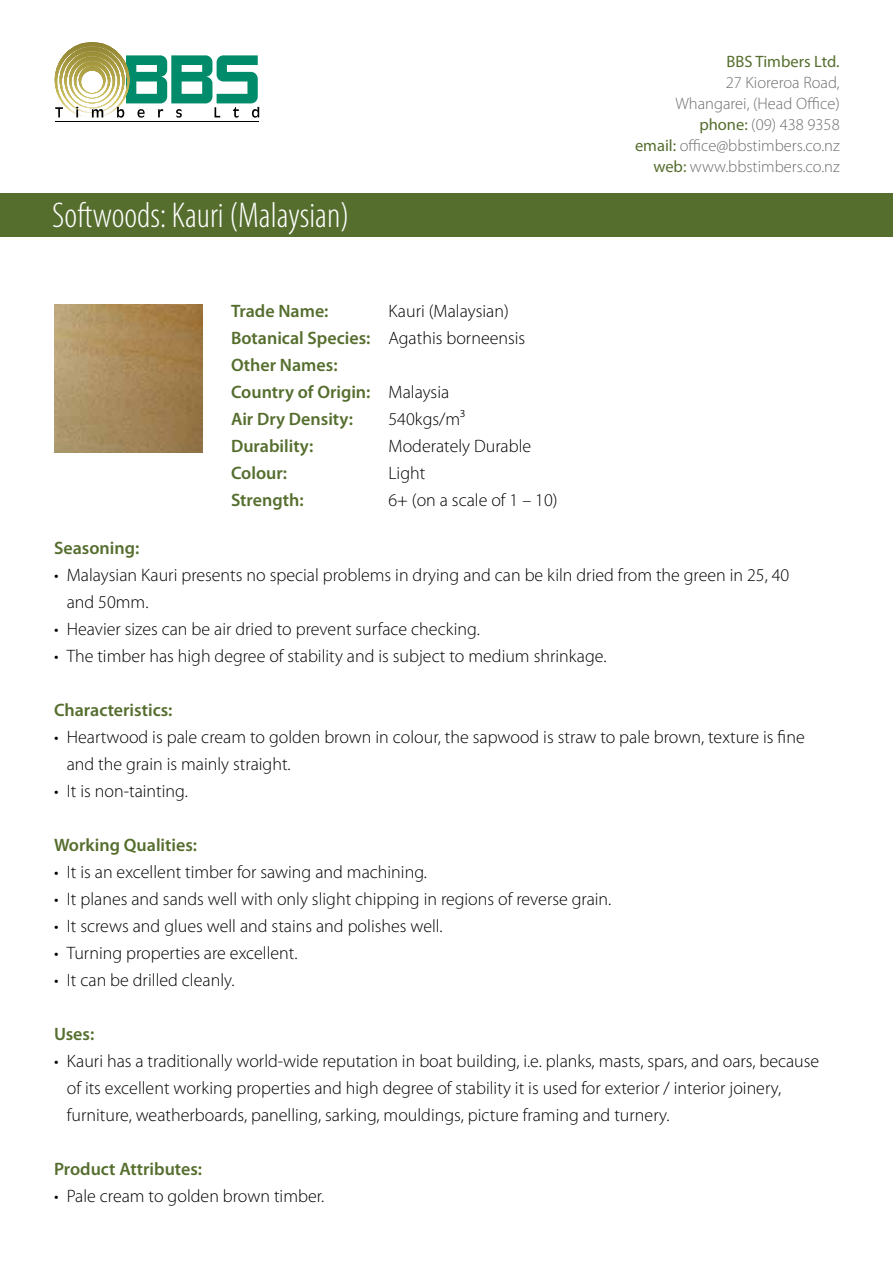
<style>
.page{position:relative;width:893px;height:1263px;background:#fff}
.page>*{position:absolute;margin:0;border:0;box-sizing:border-box;transform-origin:0 0}
.t1{font:300 condensed 36px "Myriad Pro";color:#fff}
.t2{font:300 18px/27px "Myriad Pro";color:#000}
.t3{font:600 18px/27px "Myriad Pro";color:#556e2e}
.t4{font:300 16.5px/21px "Myriad Pro";color:#6d6e71;text-align:right}
.t5{font:16.5px "Myriad Pro";color:#556e2e}
.s1{font-weight:300;color:#000}
.s2{font-weight:400;color:#556e2e}
</style>
<div class="page">
<hr style="left:55px;top:42px;width:74px;height:3px;background:#908434">
<hr style="left:55px;top:45px;width:74px;height:3px;background:#938635">
<svg style="left:55px;top:46px;width:74px;height:1px"></svg>
<hr style="left:55px;top:48px;width:74px;height:3px;background:#968936">
<hr style="left:55px;top:51px;width:74px;height:3px;background:#998c38">
<hr style="left:55px;top:54px;width:74px;height:3px;background:#9c8f39">
<hr style="left:55px;top:57px;width:74px;height:3px;background:#9f923b">
<hr style="left:55px;top:60px;width:74px;height:3px;background:#a2953d">
<svg style="left:58px;top:63px;width:59px;height:1px"></svg>
<hr style="left:55px;top:64px;width:74px;height:3px;background:#a79a41">
<hr style="left:55px;top:67px;width:74px;height:3px;background:#a99c42">
<hr style="left:55px;top:70px;width:74px;height:3px;background:#ac9f44">
<svg style="left:55px;top:71px;width:60px;height:1px"></svg>
<hr style="left:55px;top:73px;width:74px;height:3px;background:#b0a347">
<hr style="left:55px;top:76px;width:74px;height:3px;background:#b3a649">
<hr style="left:55px;top:79px;width:74px;height:3px;background:#b6a94c">
<svg style="left:57px;top:80px;width:60px;height:1px"></svg>
<hr style="left:55px;top:82px;width:74px;height:3px;background:#baad4f">
<hr style="left:55px;top:85px;width:74px;height:3px;background:#bdb051">
<svg style="left:55px;top:88px;width:62px;height:1px"></svg>
<hr style="left:55px;top:89px;width:74px;height:3px;background:#c2b656">
<hr style="left:55px;top:92px;width:74px;height:3px;background:#c6b958">
<hr style="left:55px;top:95px;width:74px;height:3px;background:#c9bd5c">
<hr style="left:55px;top:97px;width:74px;height:3px;background:#cdc15e">
<hr style="left:55px;top:100px;width:74px;height:3px;background:#d1c561">
<svg style="left:55px;top:101px;width:60px;height:1px"></svg>
<svg style="left:55px;top:102px;width:62px;height:1px"></svg>
<svg style="left:62px;top:103px;width:54px;height:1px"></svg>
<hr style="left:55px;top:104px;width:74px;height:3px;background:#dbd185">
<hr style="left:55px;top:105px;width:74px;height:3px;background:#ded48e">
<hr style="left:55px;top:106px;width:74px;height:3px;background:#e0d797">
<hr style="left:55px;top:107px;width:74px;height:3px;background:#e3daa0">
<hr style="left:55px;top:108px;width:74px;height:3px;background:#e6deaa">
<hr style="left:55px;top:109px;width:74px;height:3px;background:#e9e1b4">
<hr style="left:55px;top:110px;width:74px;height:3px;background:#ebe4bd">
<hr style="left:55px;top:111px;width:74px;height:3px;background:#eee8c7">
<hr style="left:55px;top:112px;width:74px;height:3px;background:#f1ecd1">
<hr style="left:55px;top:113px;width:74px;height:3px;background:#f4efdb">
<hr style="left:55px;top:114px;width:74px;height:3px;background:#f6f4e6">
<hr style="left:55px;top:115px;width:74px;height:3px;background:#faf8f0">
<hr style="left:55px;top:116px;width:74px;height:2px;background:#fff">
<svg style="left:55px;top:107px;width:8px;height:10px"></svg>
<svg style="left:76px;top:107px;width:2px;height:10px"></svg>
<svg style="left:92px;top:109px;width:11px;height:8px"></svg>
<svg style="left:117px;top:55px;width:142px;height:63px"></svg>
<hr style="left:55px;top:121px;width:204px;height:1px;background:#000">
<div style="left:1px;top:193px;width:892px;height:44px;background:#556e2e"></div>
<img style="left:54px;top:304px;width:149px;height:149px">
<h1 class="t1" style="left:52px;top:193px;width:299px">Softwoods: Kauri (Malaysian)</h1>
<p class="t3" style="left:231px;top:297px;width:99px">Trade Name:</p>
<p class="t3" style="left:231px;top:297px;width:296px;text-indent:158px"><span class="s1">Kauri (Malaysian)<br></span>Botanical Species: <span class="s1">Agathis borneensis<br></span>Other Names:<br>Country of Origin: <span class="s1">Malaysia<br></span>Air Dry Density:</p>
<p class="t2" style="left:388px;top:405px;width:78px">540kgs/m³</p>
<p class="t3" style="left:231px;top:432px;width:84px">Durability:</p>
<p class="t2" style="left:388px;top:432px;width:144px">Moderately Durable</p>
<p class="t3" style="left:231px;top:459px;width:58px">Colour:</p>
<p class="t2" style="left:388px;top:459px;width:38px">Light</p>
<p class="t3" style="left:231px;top:486px;width:74px">Strength:</p>
<p class="t2" style="left:388px;top:486px;width:171px">6+ (on a scale of 1 – 10)</p>
<p class="t5" style="left:726px;top:51px;width:115px">BBS Timbers Ltd.</p>
<p class="t4" style="left:635px;top:72px;width:206px">27 Kioreroa Road,<br>Whangarei, (Head Office) <span class="s2">phone:</span> (09) 438 9358<br><span class="s2">email:</span> office@bbstimbers.co.nz <span class="s2">web:</span> www.bbstimbers.co.nz</p>
<p class="t3" style="left:54px;top:534px;width:87px">Seasoning:</p>
<p class="t2" style="left:67px;top:562px;width:724px;text-indent:-13px">• Malaysian Kauri presents no special problems in drying and can be kiln dried from the green in 25, 40 and 50mm.</p>
<p class="t2" style="left:54px;top:616px;width:427px">• Heavier sizes can be air dried to prevent surface checking.</p>
<p class="t2" style="left:54px;top:643px;width:554px">• The timber has high degree of stability and is subject to medium shrinkage.</p>
<p class="t3" style="left:54px;top:696px;width:120px">Characteristics:</p>
<p class="t2" style="left:67px;top:724px;width:739px;text-indent:-13px">• Heartwood is pale cream to golden brown in colour, the sapwood is straw to pale brown, texture is fine and the grain is mainly straight.</p>
<p class="t2" style="left:54px;top:778px;width:135px">• It is non-tainting.</p>
<p class="t3" style="left:54px;top:831px;width:145px">Working Qualities:</p>
<p class="t2" style="left:54px;top:859px;width:374px">• It is an excellent timber for sawing and machining.</p>
<p class="t2" style="left:54px;top:886px;width:559px">• It planes and sands well with only slight chipping in regions of reverse grain.</p>
<p class="t2" style="left:54px;top:913px;width:390px">• It screws and glues well and stains and polishes well.</p>
<p class="t2" style="left:54px;top:940px;width:245px">• Turning properties are excellent.</p>
<p class="t2" style="left:54px;top:967px;width:182px">• It can be drilled cleanly.</p>
<p class="t3" style="left:54px;top:1020px;width:42px">Uses:</p>
<p class="t2" style="left:67px;top:1048px;width:754px;text-indent:-13px">• Kauri has a traditionally world-wide reputation in boat building, i.e. planks, masts, spars, and oars, because of its excellent working properties and high degree of stability it is used for exterior / interior joinery, furniture, weatherboards, panelling, sarking, mouldings, picture framing and turnery.</p>
<p class="t3" style="left:54px;top:1155px;width:150px">Product Attributes:</p>
<p class="t2" style="left:54px;top:1183px;width:272px">• Pale cream to golden brown timber.</p>
</div>
